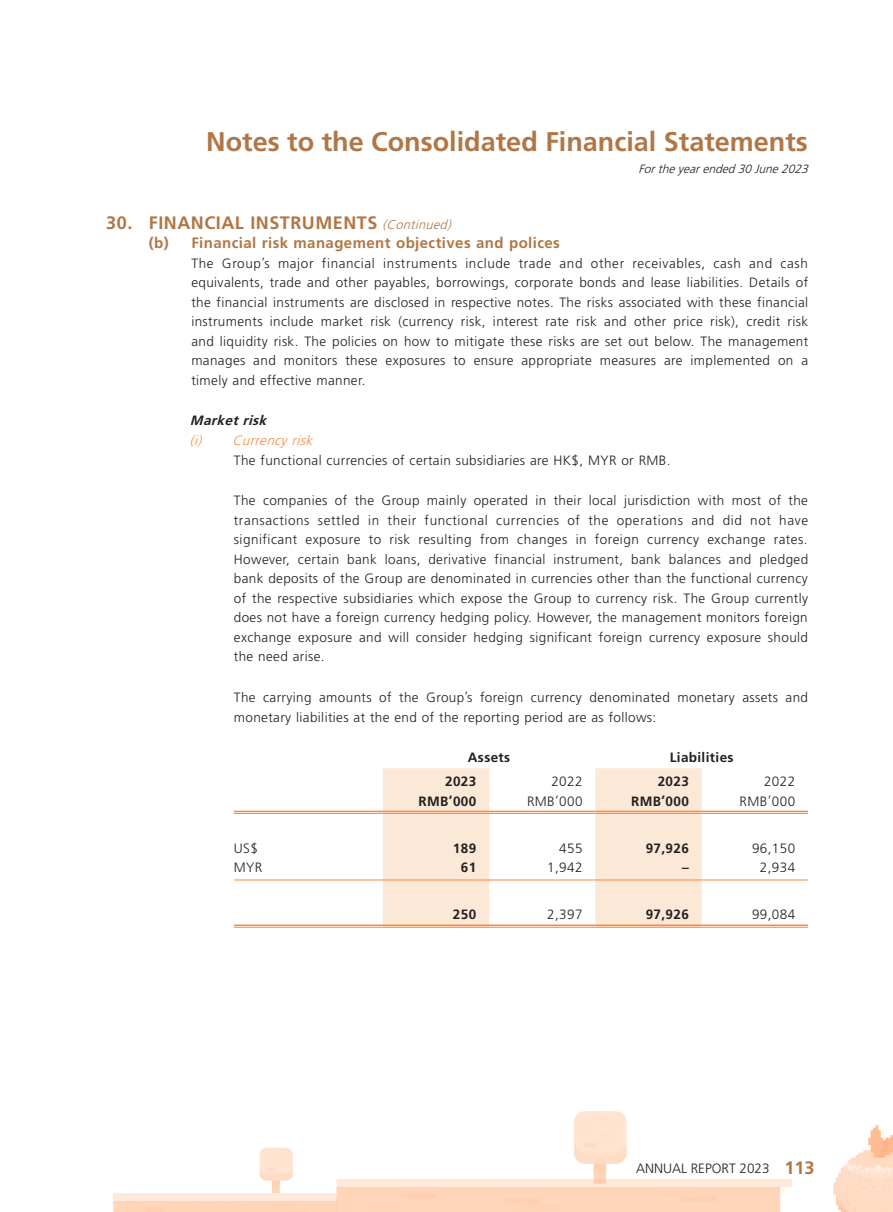
<style>
.page{position:relative;width:893px;height:1212px;background:#fff}
.page>*{position:absolute;margin:0;border:0;box-sizing:border-box;transform-origin:0 0}
.t1{font:700 27px "Frutiger LT Std";color:#b17645}
.t2{font:700 18px "Frutiger LT Std";letter-spacing:.03em;color:#b17645}
.t3{font:700 15px "Frutiger LT Std";letter-spacing:.03em;color:#b17645}
.t4{font:300 13.5px/19.5px "Frutiger LT Std";letter-spacing:.03em;color:#231f20;text-align:justify}
.t5{font:700 13.5px "Frutiger LT Std";letter-spacing:.03em;color:#231f20}
.t6{font:300 13.5px "Frutiger LT Std";color:#231f20}
.t7{font:italic 300 13.5px "Frutiger LT Std";color:#ff873e}
.t8{font:italic 700 13.5px "Frutiger LT Std";color:#231f20}
.t9{font:italic 300 12px "Frutiger LT Std";color:#231f20}
.s1{font-weight:300;font-style:italic;font-size:12.75px}
.s2{font-weight:700;font-size:18px;color:#b17645}
</style>
<div class="page">
<img style="left:113px;top:769px;width:780px;height:443px">
<svg style="left:383px;top:768px;width:319px;height:159px;fill:#fbe8d6"></svg>
<hr style="left:234px;top:811px;width:149px;height:1px;background:#ff873e">
<hr style="left:234px;top:813px;width:149px;height:1px;background:#ff873e">
<hr style="left:383px;top:811px;width:106px;height:1px;background:#ff873e">
<hr style="left:383px;top:813px;width:106px;height:1px;background:#ff873e">
<hr style="left:489px;top:811px;width:106px;height:1px;background:#ff873e">
<hr style="left:489px;top:813px;width:106px;height:1px;background:#ff873e">
<hr style="left:595px;top:811px;width:107px;height:1px;background:#ff873e">
<hr style="left:595px;top:813px;width:107px;height:1px;background:#ff873e">
<hr style="left:702px;top:811px;width:106px;height:1px;background:#ff873e">
<hr style="left:702px;top:813px;width:106px;height:1px;background:#ff873e">
<hr style="left:234px;top:879px;width:149px;height:1px;background:#ff873e">
<hr style="left:383px;top:879px;width:106px;height:1px;background:#ff873e">
<hr style="left:489px;top:879px;width:106px;height:1px;background:#ff873e">
<hr style="left:595px;top:879px;width:107px;height:1px;background:#ff873e">
<hr style="left:702px;top:879px;width:106px;height:1px;background:#ff873e">
<hr style="left:234px;top:924px;width:149px;height:2px;background:#ff873e">
<hr style="left:234px;top:927px;width:149px;height:1px;background:#ff873e">
<hr style="left:383px;top:924px;width:106px;height:2px;background:#ff873e">
<hr style="left:383px;top:927px;width:106px;height:1px;background:#ff873e">
<hr style="left:489px;top:924px;width:106px;height:2px;background:#ff873e">
<hr style="left:489px;top:927px;width:106px;height:1px;background:#ff873e">
<hr style="left:595px;top:924px;width:107px;height:2px;background:#ff873e">
<hr style="left:595px;top:927px;width:107px;height:1px;background:#ff873e">
<hr style="left:702px;top:924px;width:106px;height:2px;background:#ff873e">
<hr style="left:702px;top:927px;width:106px;height:1px;background:#ff873e">
<h1 class="t1" style="left:206px;top:125px;width:603px">Notes to the Consolidated Financial Statements</h1>
<p class="t9" style="left:638px;top:162px;width:175px">Fortheyearended30June2023</p>
<h2 class="t2" style="left:106px;top:212px;width:350px">30. FINANCIAL INSTRUMENTS <span class="s1">(Continued)</span></h2>
<p class="t3" style="left:149px;top:234px;width:413px">(b) Financial risk management objectives and polices</p>
<p class="t4" style="left:191px;top:253px;width:618px">The Group’s major financial instruments include trade and other receivables, cash and cash equivalents, trade and other payables, borrowings, corporate bonds and lease liabilities. Details of the financial instruments are disclosed in respective notes. The risks associated with these financial instruments include market risk (currency risk, interest rate risk and other price risk), credit risk and liquidity risk. The policies on how to mitigate these risks are set out below. The management manages and monitors these exposures to ensure appropriate measures are implemented on a timely and effective manner.</p>
<p class="t8" style="left:190px;top:413px;width:82px">Marketrisk</p>
<p class="t7" style="left:190px;top:433px;width:128px">(i) Currencyrisk</p>
<p class="t4" style="left:234px;top:450px;width:438px">The functional currencies of certain subsidiaries are HK$, MYR or RMB.</p>
<p class="t4" style="left:234px;top:491px;width:576px">The companies of the Group mainly operated in their local jurisdiction with most of the transactions settled in their functional currencies of the operations and did not have significant exposure to risk resulting from changes in foreign currency exchange rates.<br>However, certain bank loans, derivative financial instrument, bank balances and pledged bank deposits of the Group are denominated in currencies other than the functional currency of the respective subsidiaries which expose the Group to currency risk. The Group currently does not have a foreign currency hedging policy. However, the management monitors foreign exchange exposure and will consider hedging significant foreign currency exposure should the need arise.</p>
<p class="t4" style="left:234px;top:688px;width:576px">The carrying amounts of the Group’s foreign currency denominated monetary assets and monetary liabilities at the end of the reporting period are as follows:</p>
<p class="t5" style="left:468px;top:750px;width:44px">Assets</p>
<p class="t5" style="left:670px;top:750px;width:65px">Liabilities</p>
<p class="t5" style="left:445px;top:773px;width:33px">2023</p>
<p class="t4" style="left:551px;top:772px;width:33px">2022</p>
<p class="t5" style="left:658px;top:773px;width:33px">2023</p>
<p class="t4" style="left:764px;top:772px;width:33px">2022</p>
<p class="t5" style="left:418px;top:793px;width:59px">RMB’000</p>
<p class="t4" style="left:527px;top:791px;width:57px">RMB’000</p>
<p class="t5" style="left:631px;top:793px;width:59px">RMB’000</p>
<p class="t4" style="left:740px;top:791px;width:57px">RMB’000</p>
<p class="t4" style="left:234px;top:838px;width:26px">US$</p>
<p class="t5" style="left:453px;top:840px;width:25px">189</p>
<p class="t4" style="left:559px;top:838px;width:25px">455</p>
<p class="t5" style="left:646px;top:840px;width:45px">97,926</p>
<p class="t4" style="left:752px;top:838px;width:45px">96,150</p>
<p class="t4" style="left:234px;top:858px;width:30px">MYR</p>
<p class="t5" style="left:461px;top:859px;width:17px">61</p>
<p class="t4" style="left:547px;top:858px;width:37px">1,942</p>
<p class="t5" style="left:682px;top:859px;width:8px">–</p>
<p class="t4" style="left:760px;top:858px;width:37px">2,934</p>
<p class="t5" style="left:453px;top:907px;width:25px">250</p>
<p class="t4" style="left:547px;top:905px;width:37px">2,397</p>
<p class="t5" style="left:646px;top:907px;width:45px">97,926</p>
<p class="t4" style="left:752px;top:905px;width:45px">99,084</p>
<p class="t6" style="left:636px;top:1160px;width:180px">ANNUAL REPORT 2023 <span class="s2">113</span></p>
</div>
